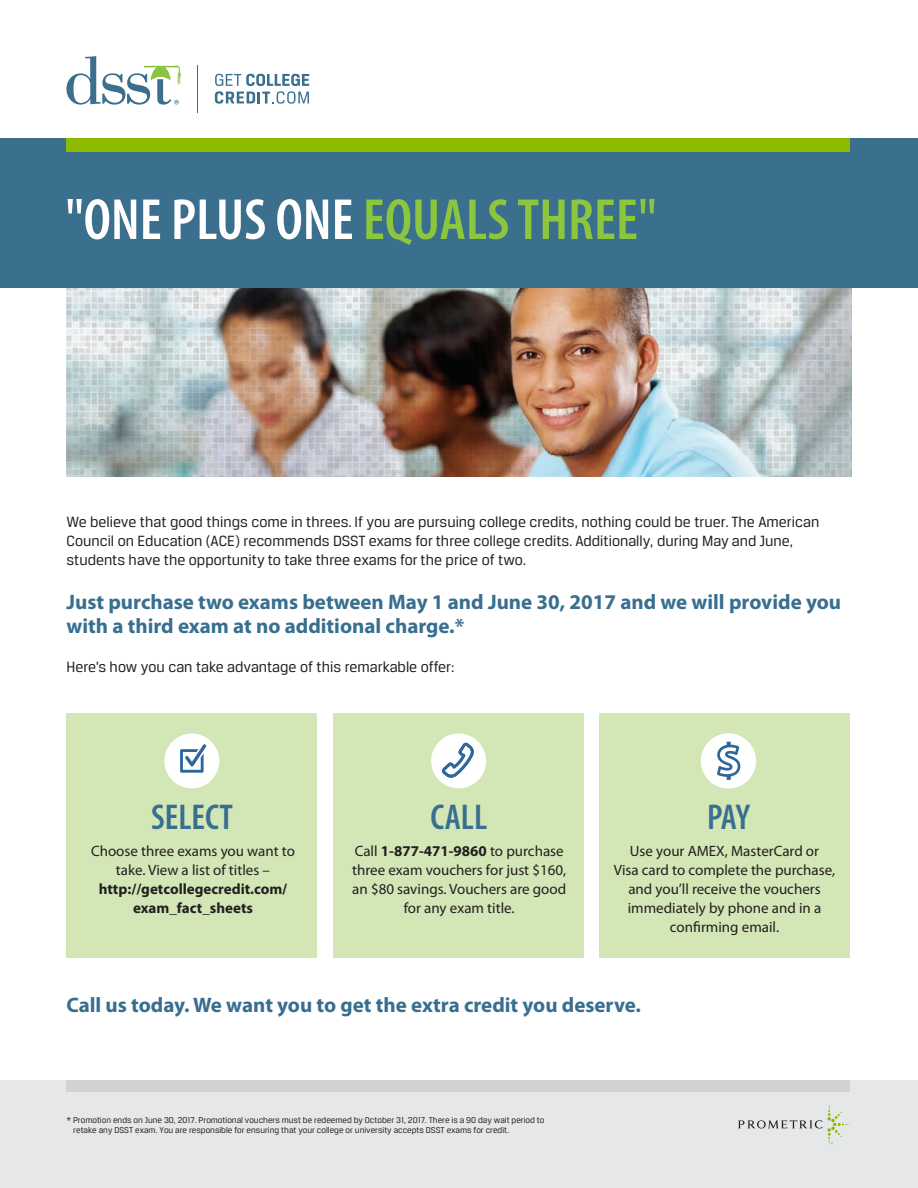
<style>
.page{position:relative;width:918px;height:1188px;background:#fff}
.page>*{position:absolute;margin:0;border:0;box-sizing:border-box;transform-origin:0 0}
.t1{font:600 condensed 58.5px "Myriad Pro";color:#8bc63e}
.t2{font:600 condensed 36px "Myriad Pro";color:#386e8f}
.t3{font:700 21px/24px "Myriad Pro";color:#386e8f}
.t4{font:15.75px/18.9px "Breuer Text";color:#231f20}
.t5{font:15px/19.2px "Myriad Pro";color:#231f20;text-align:center}
.t6{font:700 15px/19.2px "Myriad Pro";color:#231f20;text-align:center}
.t7{font:9px/9.8px "Breuer Text";color:#231f20}
.s1{color:#fff}
.s2{font-weight:700}
</style>
<div class="page">
<img style="left:66px;top:287px;width:785px;height:189px">
<div style="left:333px;top:713px;width:251px;height:245px;background:#d3e6b6"></div>
<div style="left:66px;top:713px;width:251px;height:245px;background:#d3e6b6"></div>
<div style="left:599px;top:713px;width:251px;height:245px;background:#d3e6b6"></div>
<div style="left:164px;top:733px;width:55px;height:55px;background:#fff;border-radius:50%"></div>
<svg style="left:180px;top:744px;width:26px;height:29px"></svg>
<div style="left:431px;top:733px;width:55px;height:55px;background:#fff;border-radius:50%"></div>
<svg style="left:442px;top:743px;width:32px;height:35px"></svg>
<div style="left:701px;top:733px;width:55px;height:55px;background:#fff;border-radius:50%"></div>
<svg style="left:717px;top:742px;width:23px;height:38px"></svg>
<div style="left:0;top:138px;width:918px;height:149px;background:#3a6f8e"></div>
<div style="left:66px;top:138px;width:784px;height:13px;background:#8dbb00"></div>
<hr style="left:197px;top:65px;width:1px;height:47px;background:#3a6f8e">
<svg style="left:215px;top:74px;width:94px;height:30px"></svg>
<svg style="left:66px;top:56px;width:115px;height:49px"></svg>
<div style="left:0;top:1080px;width:918px;height:108px;background:#e6e7e9"></div>
<svg style="left:738px;top:1120px;width:84px;height:9px"></svg>
<svg style="left:828px;top:1105px;width:22px;height:40px"></svg>
<div style="left:66px;top:1080px;width:784px;height:11px;background:#d1d2d4"></div>
<h1 class="t1" style="left:65px;top:188px;width:593px"><span class="s1">"ONE PLUS ONE</span> EQUALS THREE"</h1>
<p class="t4" style="left:66px;top:513px;width:754px">We believe that good things come in threes. If you are pursuing college credits, nothing could be truer. The American<br>Council on Education (ACE) recommends DSST exams for three college credits. Additionally, during May and June, students have the opportunity to take three exams for the price of two.</p>
<h3 class="t3" style="left:66px;top:590px;width:776px">Just purchase two exams between May 1 and June 30, 2017 and we will provide you with a third exam at no additional charge.*</h3>
<p class="t4" style="left:66px;top:657px;width:390px">Here’s how you can take advantage of this remarkable offer:</p>
<h2 class="t2" style="left:151px;top:798px;width:83px">SELECT</h2>
<h2 class="t2" style="left:431px;top:798px;width:58px">CALL</h2>
<h2 class="t2" style="left:707px;top:798px;width:44px">PAY</h2>
<p class="t5" style="left:91px;top:841px;width:206px">Choose three exams you want to take. View a list of titles –</p>
<p class="t6" style="left:99px;top:879px;width:190px">http://getcollegecredit.com/ exam_fact_sheets</p>
<p class="t5" style="left:352px;top:841px;width:216px">Call <span class="s2">1-877-471-9860</span> to purchase three exam vouchers for just $160, an $80 savings. Vouchers are good for any exam title.</p>
<p class="t5" style="left:614px;top:841px;width:223px">Use your AMEX, MasterCard or<br>Visa card to complete the purchase, and you’ll receive the vouchers immediately by phone and in a confirming email.</p>
<h3 class="t3" style="left:66px;top:993px;width:576px">Call us today. We want you to get the extra credit you deserve.</h3>
<p class="t7" style="left:73px;top:1115px;width:473px;text-indent:-7px">* Promotion ends on June 30, 2017. Promotional vouchers must be redeemed by October 31, 2017. There is a 90 day wait period to retake any DSST exam. You are responsible for ensuring that your college or university accepts DSST exams for credit.</p>
</div>
